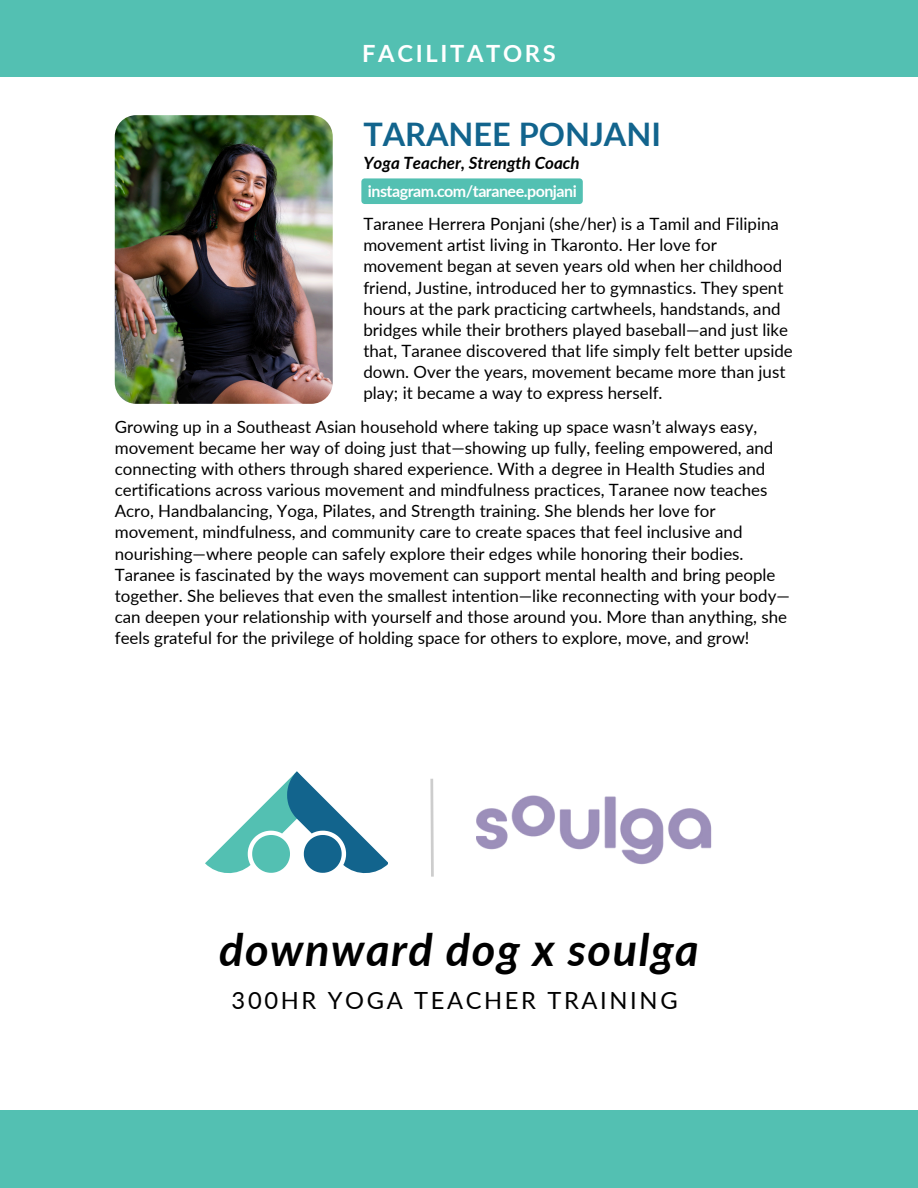
<style>
.page{position:relative;width:918px;height:1188px;background:#fff}
.page>*{position:absolute;margin:0;border:0;box-sizing:border-box;transform-origin:0 0}
.t1{font:italic 700 45.15px "Lato";letter-spacing:.035em;color:#000}
.t2{font:700 32.4px "Lato";color:#12648d}
.t3{font:23.7px "Lato";letter-spacing:.11em;color:#000}
.t4{font:700 23.7px "Lato";letter-spacing:.11em;color:#fff}
.t5{font:16.95px/21.1px "Lato";color:#000}
.t6{font:italic 700 16.95px "Lato";color:#000}
.t7{font:700 16.05px "Lato";letter-spacing:-.03em;color:#fff}
</style>
<div class="page">
<div style="left:0;top:0;width:918px;height:76px;background:#53c0b2"></div>
<img style="left:115px;top:115px;width:218px;height:289px;border-radius:21px">
<div style="left:0;top:1110px;width:918px;height:78px;background:#53c0b2"></div>
<div style="left:361px;top:178px;width:222px;height:26px;background:#53c0b2"></div>
<svg style="left:205px;top:771px;width:183px;height:103px"></svg>
<img style="left:476px;top:795px;width:236px;height:70px">
<svg style="left:430px;top:778px;width:4px;height:99px"></svg>
<p class="t4" style="left:362px;top:38px;width:195px">FACILITATORS</p>
<h5 class="t2" style="left:363px;top:114px;width:299px">TARANEE PONJANI</h5>
<p class="t7" style="left:368px;top:181px;width:210px">instagram.com/taranee.ponjani</p>
<h5 class="t6" style="left:363px;top:152px;width:218px">Yoga Teacher, Strength Coach</h5>
<h2 class="t5" style="left:363px;top:213px;width:431px">Taranee Herrera Ponjani (she/her) is a Tamil and Filipina movement artist living in Tkaronto. Her love for movement began at seven years old when her childhood friend, Justine, introduced her to gymnastics. They spent hours at the park practicing cartwheels, handstands, and bridges while their brothers played baseball—and just like that, Taranee discovered that life simply felt better upside down. Over the years, movement became more than just play; it became a way to express herself.</h2>
<h3 class="t5" style="left:115px;top:415px;width:677px">Growing up in a Southeast Asian household where taking up space wasn’t always easy, movement became her way of doing just that—showing up fully, feeling empowered, and connecting with others through shared experience. With a degree in Health Studies and certifications across various movement and mindfulness practices, Taranee now teaches Acro, Handbalancing, Yoga, Pilates, and Strength training. She blends her love for movement, mindfulness, and community care to create spaces that feel inclusive and nourishing—where people can safely explore their edges while honoring their bodies.<br>Taranee is fascinated by the ways movement can support mental health and bring people together. She believes that even the smallest intention—like reconnecting with your body— can deepen your relationship with yourself and those around you. More than anything, she feels grateful for the privilege of holding space for others to explore, move, and grow!</h3>
<p class="t1" style="left:219px;top:922px;width:481px">downward dog x soulga</p>
<p class="t3" style="left:232px;top:986px;width:448px">300HR YOGA TEACHER TRAINING</p>
</div>
